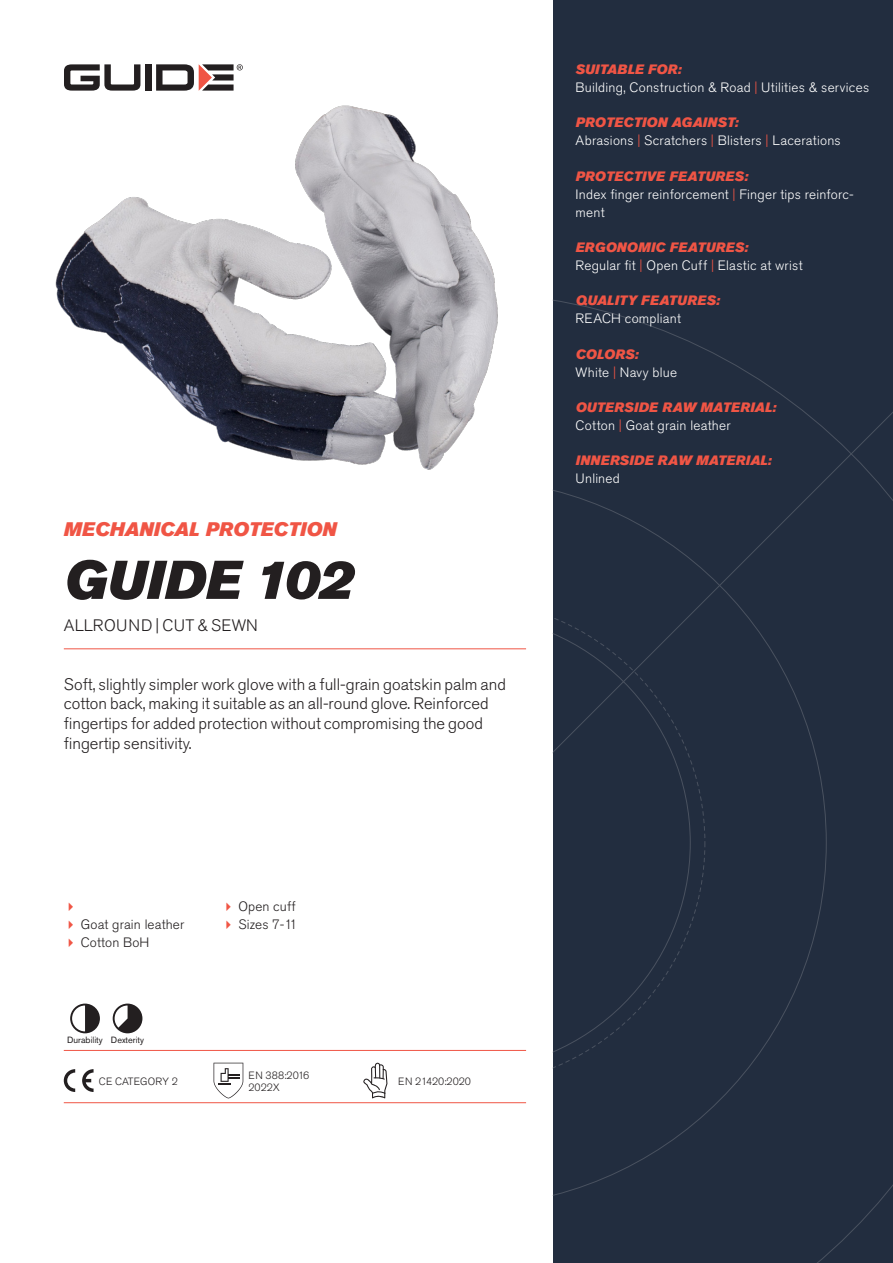
<style>
.page{position:relative;width:893px;height:1263px;background:#fff}
.page>*{position:absolute;margin:0;border:0;box-sizing:border-box;transform-origin:0 0}
.Rubrik{font:italic 54px "Akzidenz Grotesk Pro Super";color:#231f20}
.Överrubrik{font:italic 19.5px "Akzidenz Grotesk Pro Super";color:#f05545}
.Ingress{font:300 16.5px/19.8px "Akzidenz Grotesk Pro";color:#231f20}
.Product_-_AltSegment{font:300 16.5px "Akzidenz Grotesk Pro";letter-spacing:.02em;color:#231f20}
.Produkt_-_Brödtext{font:300 13.5px/18px "Akzidenz Grotesk Pro";letter-spacing:.02em;color:#fff}
.Produkt_-_Namn{font:italic 13.5px "Akzidenz Grotesk Pro Super";letter-spacing:.015em;color:#f05545}
.t1{font:300 13.5px "Akzidenz Grotesk Pro";letter-spacing:.01em;color:#231f20}
.t2{font:300 10.5px "Akzidenz Grotesk Pro";color:#231f20}
.Produkt_-_Egenskaper{font:9px "Akzidenz Grotesk Pro";color:#231f20}
.s1{color:#f05545}
</style>
<div class="page">
<div style="left:145px;top:64px;width:7px;height:27px;background:#231f20"></div>
<svg style="left:156px;top:64px;width:87px;height:27px"></svg>
<svg style="left:64px;top:64px;width:76px;height:27px"></svg>
<div style="left:553px;top:0;width:340px;height:1263px;background:#222d3f"></div>
<svg style="left:553px;top:300px;width:340px;height:963px"></svg>
<hr style="left:64px;top:1050px;width:462px;height:1px;background:#f05545">
<hr style="left:64px;top:1102px;width:462px;height:1px;background:#f05545">
<svg style="left:70px;top:1003px;width:30px;height:30px"></svg>
<svg style="left:113px;top:1003px;width:29px;height:30px"></svg>
<svg style="left:64px;top:1069px;width:11px;height:23px"></svg>
<svg style="left:82px;top:1069px;width:12px;height:23px"></svg>
<svg style="left:214px;top:1063px;width:29px;height:35px"></svg>
<svg style="left:363px;top:1063px;width:24px;height:35px"></svg>
<img style="left:55px;top:105px;width:443px;height:365px">
<hr style="left:64px;top:648px;width:462px;height:1px;background:#f05545">
<p class="Överrubrik" style="left:64px;top:517px;width:274px">MECHANICAL PROTECTION</p>
<p class="Rubrik" style="left:64px;top:545px;width:291px">GUIDE 102</p>
<p class="Product_-_AltSegment" style="left:64px;top:615px;width:196px">ALLROUND | CUT &amp; SEWN</p>
<p class="Ingress" style="left:64px;top:674px;width:444px">Soft, slightly simpler work glove with a full-grain goatskin palm and cotton back, making it suitable as an all-round glove. Reinforced fingertips for added protection without compromising the good fingertip sensitivity.</p>
<p class="t1" style="left:81px;top:916px;width:105px">Goat grain leather</p>
<p class="t1" style="left:81px;top:934px;width:70px">Cotton BoH</p>
<p class="Produkt_-_Egenskaper" style="left:67px;top:1034px;width:37px">Durability</p>
<p class="Produkt_-_Egenskaper" style="left:111px;top:1034px;width:35px">Dexterity</p>
<p class="t2" style="left:99px;top:1074px;width:81px">CE CATEGORY 2</p>
<p class="t1" style="left:238px;top:898px;width:59px">Open cuff</p>
<p class="t1" style="left:238px;top:916px;width:61px">Sizes 7-11</p>
<p class="t2" style="left:248px;top:1068px;width:62px">EN 388:2016</p>
<p class="t2" style="left:248px;top:1080px;width:33px">2022X</p>
<p class="t2" style="left:398px;top:1074px;width:74px">EN 21420:2020</p>
<p class="Produkt_-_Namn" style="left:576px;top:60px;width:107px">SUITABLE FOR:</p>
<p class="Produkt_-_Brödtext" style="left:576px;top:78px;width:295px">Building, Construction &amp; Road <span class="s1">|</span> Utilities &amp; services</p>
<p class="Produkt_-_Namn" style="left:576px;top:114px;width:164px">PROTECTION AGAINST:</p>
<p class="Produkt_-_Brödtext" style="left:576px;top:132px;width:267px">Abrasions <span class="s1">|</span> Scratchers <span class="s1">|</span> Blisters <span class="s1">|</span> Lacerations</p>
<p class="Produkt_-_Namn" style="left:576px;top:167px;width:174px">PROTECTIVE FEATURES:</p>
<p class="Produkt_-_Brödtext" style="left:576px;top:185px;width:280px">Index finger reinforcement <span class="s1">|</span> Finger tips reinforc&shy;ment</p>
<p class="Produkt_-_Namn" style="left:576px;top:238px;width:174px">ERGONOMIC FEATURES:</p>
<p class="Produkt_-_Brödtext" style="left:576px;top:256px;width:229px">Regular fit <span class="s1">|</span> Open Cuff <span class="s1">|</span> Elastic at wrist</p>
<p class="Produkt_-_Namn" style="left:576px;top:292px;width:146px">QUALITY FEATURES:</p>
<p class="Produkt_-_Brödtext" style="left:576px;top:310px;width:107px">REACH compliant</p>
<p class="Produkt_-_Namn" style="left:576px;top:345px;width:64px">COLORS:</p>
<p class="Produkt_-_Brödtext" style="left:576px;top:363px;width:103px">White <span class="s1">|</span> Navy blue</p>
<p class="Produkt_-_Namn" style="left:576px;top:398px;width:202px">OUTERSIDE RAW MATERIAL:</p>
<p class="Produkt_-_Brödtext" style="left:576px;top:416px;width:157px">Cotton <span class="s1">|</span> Goat grain leather</p>
<p class="Produkt_-_Namn" style="left:576px;top:452px;width:197px">INNERSIDE RAW MATERIAL:</p>
<p class="Produkt_-_Brödtext" style="left:576px;top:470px;width:46px">Unlined</p>
</div>
